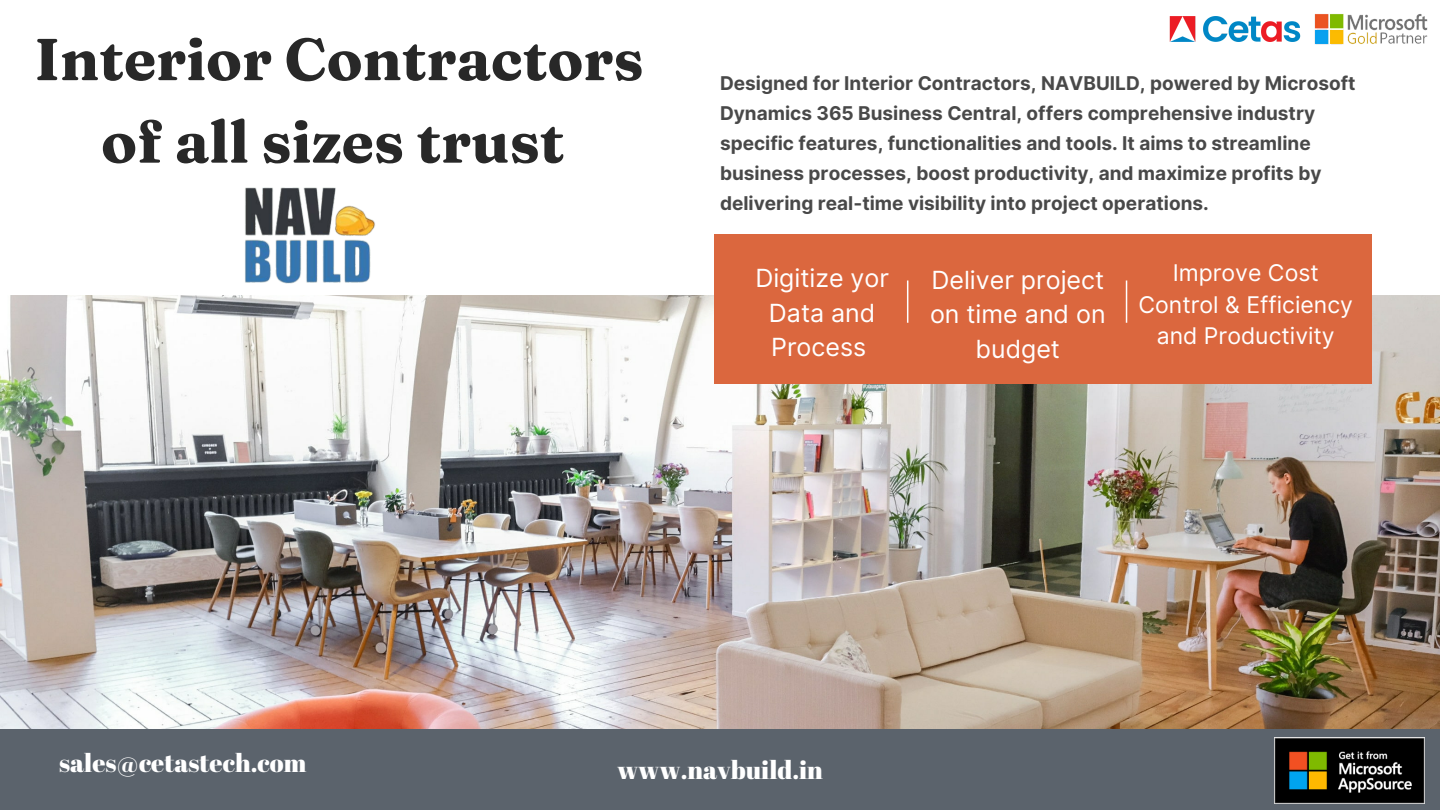
<style>
.page{position:relative;width:1440px;height:810px;background:#fff}
.page>*{position:absolute;margin:0;border:0;box-sizing:border-box;transform-origin:0 0}
.t1{font:700 59px/82.5px "Fraunces 9 pt";color:#282828;text-align:center}
.t2{font:25.5px "Abril Fatface";color:#fff}
.t3{font:25px/34.5px "Inter";color:#fff;text-align:center}
.t4{font:23px/31.5px "Inter";color:#fff;text-align:center}
.t5{font:700 19px/30px "Inter";color:#282828}
</style>
<div class="page">
<div style="left:0;top:729px;width:1440px;height:81px;background:#5b636c"></div>
<img style="left:0;top:295px;width:1440px;height:434px">
<div style="left:714px;top:234px;width:658px;height:150px;background:#db673e"></div>
<hr style="left:907px;top:281px;width:1px;height:42px;background:#fff">
<hr style="left:1126px;top:281px;width:1px;height:42px;background:#fff">
<img style="left:1169px;top:16px;width:132px;height:26px">
<img style="left:1314px;top:14px;width:114px;height:31px">
<img style="left:245px;top:187px;width:130px;height:97px">
<img style="left:1275px;top:737px;width:150px;height:66px">
<p class="t1" style="left:34px;top:18px;width:611px">Interior Contractors of all sizes trust</p>
<p class="t5" style="left:720px;top:68px;width:637px">Designed for Interior Contractors, NAVBUILD, powered by Microsoft Dynamics 365 Business Central, offers comprehensive industry specific features, functionalities and tools. It aims to streamline business processes, boost productivity, and maximize profits by delivering real-time visibility into project operations.</p>
<p class="t3" style="left:755px;top:261px;width:135px">Digitize yor<br>Data and<br>Process</p>
<p class="t3" style="left:930px;top:262px;width:177px">Deliver project on time and on budget</p>
<p class="t4" style="left:1139px;top:257px;width:216px">Improve Cost<br>Control &amp; Efficiency and Productivity</p>
<p class="t2" style="left:59px;top:745px;width:249px">sales@cetastech.com</p>
<p class="t2" style="left:617px;top:752px;width:207px">www.navbuild.in</p>
</div>
